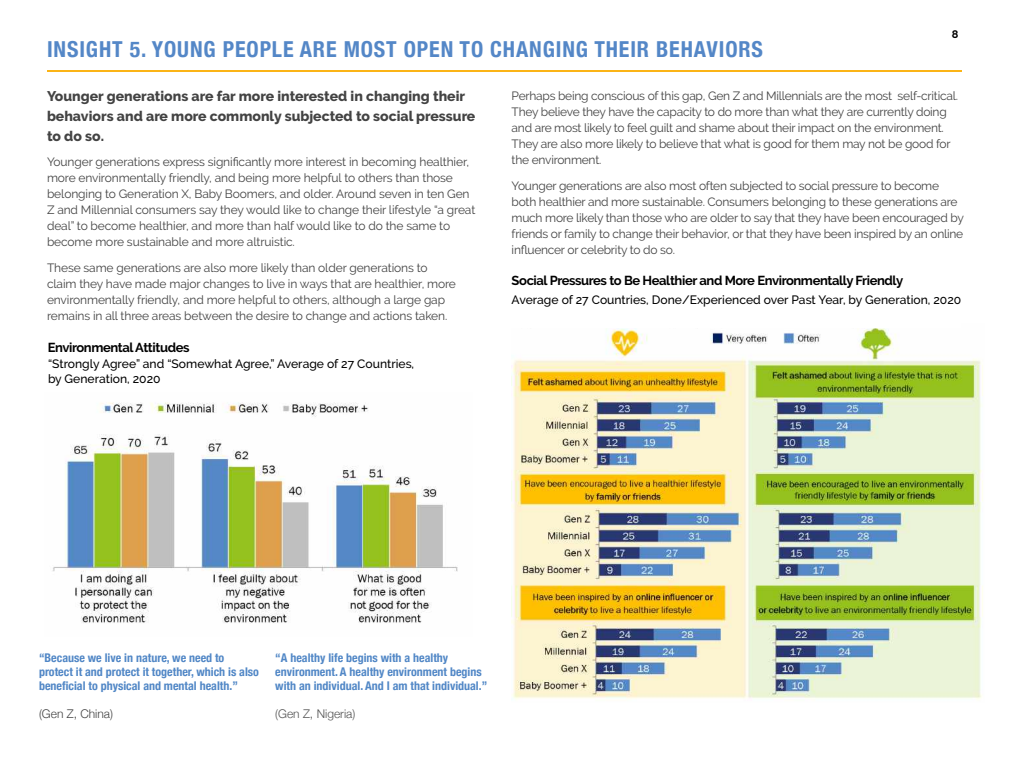
<style>
.page{position:relative;width:1024px;height:768px;background:#fff}
.page>*{position:absolute;margin:0;border:0;box-sizing:border-box;transform-origin:0 0}
.t1{font:700 condensed 22px "Helvetica Neue";letter-spacing:.04em;color:#5487c7}
.t2{font:800 14px/20px "Raleway";color:#434343}
.t3{font:700 13px "Raleway";letter-spacing:-.03em;color:#000}
.t4{font:500 12.1px/15px "Raleway";color:#000}
.t5{font:12px/16px "Raleway";letter-spacing:-.02em;color:#434343}
.t6{font:700 condensed 12px/14px "Helvetica Neue";color:#5187c6}
.t7{font:300 12px "Helvetica Neue";color:#545454}
.t8{font:300 12px "Helvetica Neue";color:#434343}
.t9{font:700 11px "Raleway";color:#000}
</style>
<div class="page">
<hr style="left:47px;top:70px;width:915px;height:2px;background:#fbb416">
<img style="left:52px;top:402px;width:406px;height:221px">
<img style="left:512px;top:328px;width:471px;height:372px">
<h1 class="t1" style="left:47px;top:31px;width:718px">INSIGHT 5. YOUNG PEOPLE ARE MOST OPEN TO CHANGING THEIR BEHAVIORS</h1>
<p class="t9" style="left:952px;top:28px;width:8px">8</p>
<p class="t2" style="left:47px;top:86px;width:430px">Younger generations are far more interested in changing their behaviors and are more commonly subjected to social pressure to do so.</p>
<p class="t5" style="left:47px;top:154px;width:430px">Younger generations express significantly more interest in becoming healthier, more environmentally friendly, and being more helpful to others than those belonging to Generation X, Baby Boomers, and older. Around seven in ten Gen Z and Millennial consumers say they would like to change their lifestyle “a great deal” to become healthier, and more than half would like to do the same to become more sustainable and more altruistic.</p>
<p class="t5" style="left:47px;top:260px;width:411px">These same generations are also more likely than older generations to claim they have made major changes to live in ways that are healthier, more environmentally friendly, and more helpful to others, although a large gap remains in all three areas between the desire to change and actions taken.</p>
<p class="t3" style="left:48px;top:340px;width:143px">Environmental Attitudes</p>
<p class="t4" style="left:48px;top:357px;width:368px">“Strongly Agree” and “Somewhat Agree,” Average of 27 Countries, by Generation, 2020</p>
<p class="t5" style="left:512px;top:88px;width:448px">Perhaps being conscious of this gap, Gen Z and Millennials are the most self-critical.<br>They believe they have the capacity to do more than what they are currently doing and are most likely to feel guilt and shame about their impact on the environment.<br>They are also more likely to believe that what is good for them may not be good for the environment.</p>
<p class="t5" style="left:512px;top:178px;width:454px">Younger generations are also most often subjected to social pressure to become both healthier and more sustainable. Consumers belonging to these generations are much more likely than those who are older to say that they have been encouraged by friends or family to change their behavior, or that they have been inspired by an online influencer or celebrity to do so.</p>
<p class="t3" style="left:512px;top:273px;width:393px">Social Pressures to Be Healthier and More Environmentally Friendly</p>
<p class="t4" style="left:512px;top:293px;width:451px">Average of 27 Countries, Done/Experienced over Past Year, by Generation, 2020</p>
<p class="t6" style="left:39px;top:649px;width:221px">“Because we live in nature, we need to protect it and protect it together, which is also beneficial to physical and mental health.”</p>
<p class="t8" style="left:39px;top:704px;width:76px">(Gen Z, China)</p>
<p class="t6" style="left:275px;top:649px;width:213px">“A healthy life begins with a healthy environment. A healthy environment begins with an individual. And I am that individual.”</p>
<p class="t7" style="left:275px;top:704px;width:82px">(Gen Z, Nigeria)</p>
</div>
